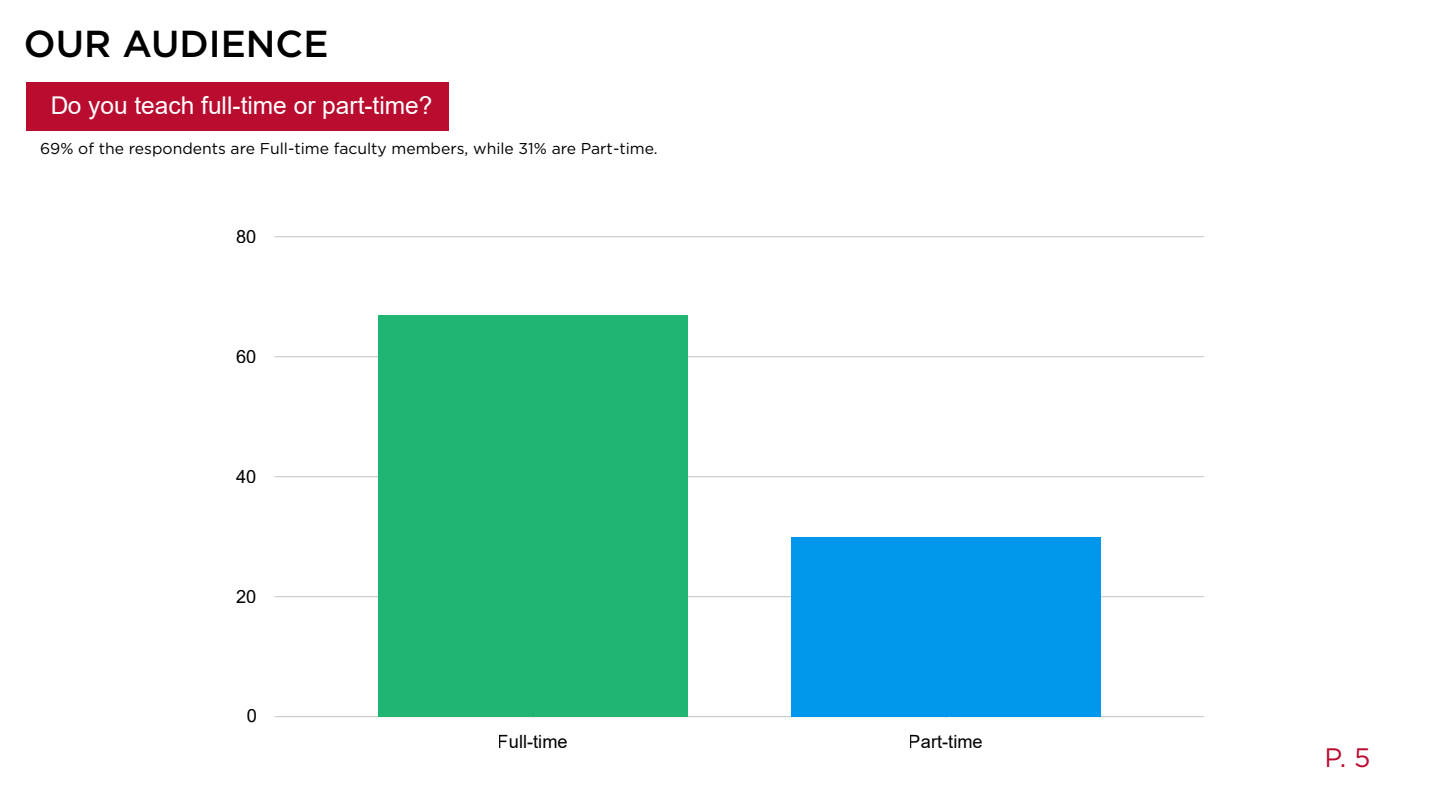
<style>
.page{position:relative;width:1440px;height:810px;background:#fff}
.page>*{position:absolute;margin:0;border:0;box-sizing:border-box;transform-origin:0 0}
.t1{font:500 37.5px "Gotham";color:#000}
.t2{font:26.7px "Gotham";color:#ba0c2f}
.t3{font:24.53px "Arial";color:#fff}
.t4{font:18.23px "Arial";color:#000}
.t5{font:15.75px "Gotham";color:#000}
</style>
<div class="page">
<div style="left:26px;top:82px;width:422px;height:49px;background:#ba0c2f"></div>
<hr style="left:275px;top:716px;width:929px;height:1px;background:#000">
<hr style="left:275px;top:596px;width:929px;height:1px;background:#000">
<hr style="left:275px;top:476px;width:929px;height:1px;background:#000">
<hr style="left:275px;top:356px;width:929px;height:1px;background:#000">
<hr style="left:275px;top:236px;width:929px;height:1px;background:#000">
<div style="left:378px;top:315px;width:310px;height:402px;background:#21b573"></div>
<div style="left:791px;top:537px;width:310px;height:180px;background:#0197ec"></div>
<h1 class="t1" style="left:24px;top:19px;width:306px">OUR AUDIENCE</h1>
<h3 class="t3" style="left:50px;top:89px;width:384px">Do you teach full-time or part-time?</h3>
<p class="t5" style="left:40px;top:138px;width:619px">69% of the respondents are Full-time faculty members, while 31% are Part-time.</p>
<p class="t4" style="left:236px;top:224px;width:22px">80</p>
<p class="t4" style="left:236px;top:344px;width:22px">60</p>
<p class="t4" style="left:236px;top:464px;width:22px">40</p>
<p class="t4" style="left:236px;top:584px;width:22px">20</p>
<p class="t4" style="left:246px;top:704px;width:12px">0</p>
<p class="t4" style="left:498px;top:729px;width:71px">Full-time</p>
<p class="t4" style="left:909px;top:729px;width:75px">Part-time</p>
<h2 class="t2" style="left:1325px;top:740px;width:48px">P. 5</h2>
</div>
